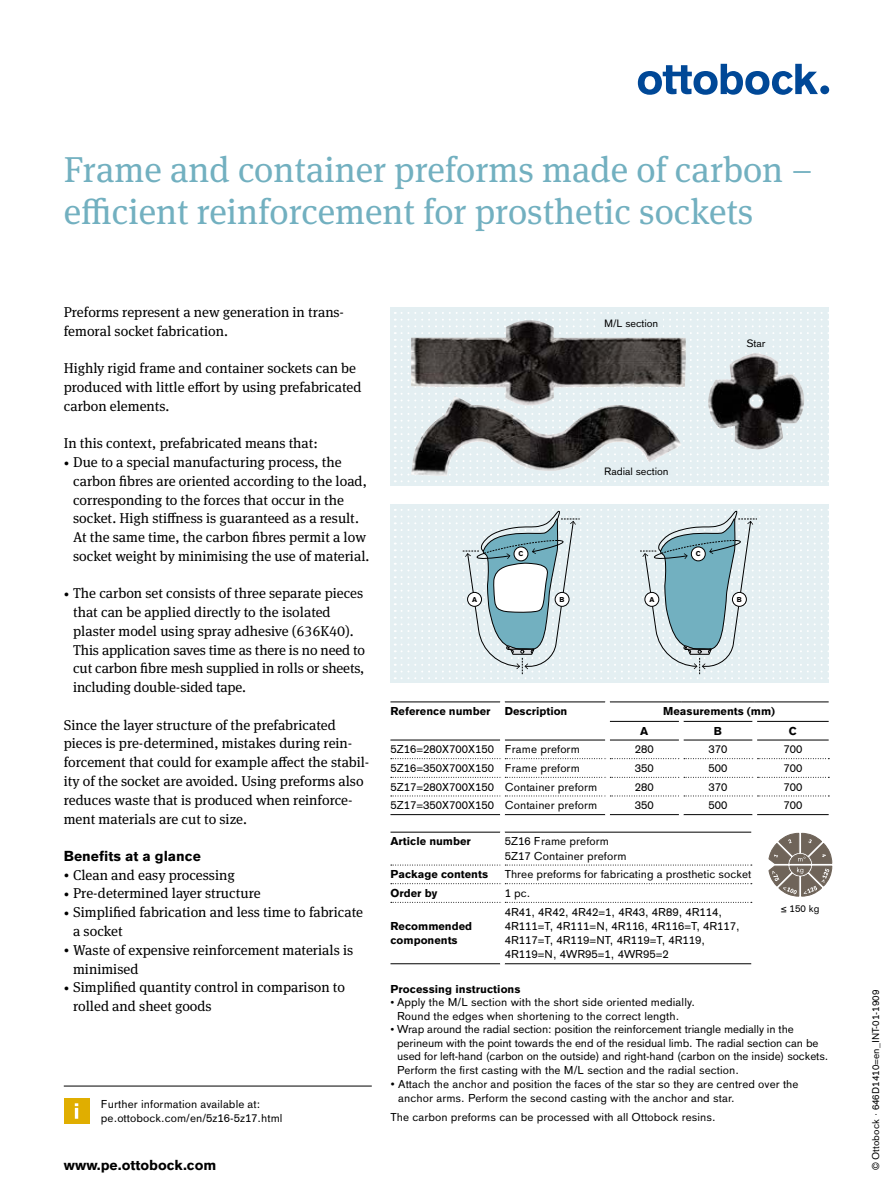
<style>
.page{position:relative;width:893px;height:1191px;background:#fff}
.page>*{position:absolute;margin:0;border:0;box-sizing:border-box;transform-origin:0 0}
.t1{font:36px/42px "OBO Serif";color:#72b0c0}
.t2{font:14.25px/18.8px "OBO Serif";color:#000}
.t3{font:700 14.25px "OBO Sans";color:#000}
.t4{font:11.25px/14.2px "OBO Sans";letter-spacing:.005em;color:#000}
.t5{font:700 11.25px/14.2px "OBO Sans";color:#000}
.t6{font:10.5px "OBO Sans";letter-spacing:-.01em;color:#000}
.t7{font:9.75px "OBO Sans";letter-spacing:.005em;color:#000}
.t8{font:700 6.9px "OBO Sans";color:#000}
.s1{font-size:10.65px}
.s2{font-weight:700;font-size:10.5px}
</style>
<div class="page">
<div style="left:390px;top:504px;width:439px;height:179px;background:#e4eff2"></div>
<div style="left:390px;top:308px;width:439px;height:178px;background:#e4eff2"></div>
<svg style="left:395px;top:312px;width:434px;height:170px"></svg>
<div style="left:820px;top:85px;width:9px;height:9px;background:#004897;border-radius:50%"></div>
<svg style="left:638px;top:64px;width:180px;height:31px"></svg>
<div style="left:64px;top:1098px;width:25px;height:25px;background:#e0ae00"></div>
<svg style="left:75px;top:1103px;width:3px;height:15px"></svg>
<svg style="left:391px;top:758px;width:438px;height:1px"></svg>
<svg style="left:391px;top:777px;width:438px;height:1px"></svg>
<svg style="left:391px;top:795px;width:438px;height:1px"></svg>
<hr style="left:390px;top:701px;width:110px;height:1px;background:#000">
<hr style="left:505px;top:701px;width:100px;height:1px;background:#000">
<hr style="left:610px;top:701px;width:71px;height:1px;background:#000">
<hr style="left:681px;top:701px;width:74px;height:1px;background:#000">
<hr style="left:755px;top:701px;width:74px;height:1px;background:#000">
<hr style="left:610px;top:721px;width:69px;height:1px;background:#000">
<hr style="left:683px;top:721px;width:70px;height:1px;background:#000">
<hr style="left:757px;top:721px;width:72px;height:1px;background:#000">
<hr style="left:390px;top:739px;width:110px;height:1px;background:#000">
<hr style="left:505px;top:739px;width:100px;height:1px;background:#000">
<hr style="left:610px;top:739px;width:69px;height:1px;background:#000">
<hr style="left:683px;top:739px;width:70px;height:1px;background:#000">
<hr style="left:757px;top:739px;width:72px;height:1px;background:#000">
<hr style="left:390px;top:814px;width:110px;height:1px;background:#000">
<hr style="left:505px;top:814px;width:100px;height:1px;background:#000">
<hr style="left:610px;top:814px;width:69px;height:1px;background:#000">
<hr style="left:683px;top:814px;width:70px;height:1px;background:#000">
<hr style="left:757px;top:814px;width:72px;height:1px;background:#000">
<div style="left:500px;top:758px;width:5px;height:19px;background:#fff"></div>
<div style="left:605px;top:758px;width:5px;height:19px;background:#fff"></div>
<hr style="left:679px;top:758px;width:4px;height:19px;background:#fff">
<hr style="left:753px;top:758px;width:4px;height:19px;background:#fff">
<div style="left:500px;top:777px;width:5px;height:19px;background:#fff"></div>
<div style="left:605px;top:777px;width:5px;height:19px;background:#fff"></div>
<hr style="left:679px;top:777px;width:4px;height:19px;background:#fff">
<hr style="left:753px;top:777px;width:4px;height:19px;background:#fff">
<hr style="left:64px;top:1085px;width:308px;height:1px;background:#000">
<hr style="left:390px;top:831px;width:110px;height:1px;background:#000">
<hr style="left:505px;top:831px;width:246px;height:1px;background:#000">
<svg style="left:391px;top:864px;width:361px;height:1px"></svg>
<svg style="left:391px;top:883px;width:361px;height:1px"></svg>
<svg style="left:391px;top:902px;width:361px;height:1px"></svg>
<hr style="left:390px;top:963px;width:110px;height:1px;background:#000">
<hr style="left:505px;top:963px;width:246px;height:1px;background:#000">
<div style="left:500px;top:831px;width:5px;height:34px;background:#fff"></div>
<div style="left:500px;top:883px;width:5px;height:19px;background:#fff"></div>
<div style="left:500px;top:902px;width:5px;height:62px;background:#fff"></div>
<svg style="left:768px;top:833px;width:64px;height:63px"></svg>
<svg style="left:395px;top:509px;width:434px;height:170px"></svg>
<div style="left:691px;top:547px;width:14px;height:14px;background:#fff;border-radius:50%"></div>
<div style="left:691px;top:546px;width:15px;height:15px;border:1px solid #000;border-radius:50%"></div>
<img style="left:411px;top:406px;width:271px;height:70px">
<img style="left:411px;top:320px;width:275px;height:86px">
<img style="left:708px;top:353px;width:96px;height:97px">
<div style="left:600px;top:314px;width:62px;height:17px;background:#e4eff2"></div>
<div style="left:742px;top:335px;width:28px;height:16px;background:#e4eff2"></div>
<div style="left:600px;top:463px;width:73px;height:16px;background:#e4eff2"></div>
<h1 class="t1" style="left:64px;top:149px;width:750px">Frame and container preforms made of carbon – efficient reinforcement for prosthetic sockets</h1>
<p class="t2" style="left:64px;top:303px;width:282px">Preforms represent a new generation in trans&shy;femoral socket fabrication.</p>
<p class="t2" style="left:64px;top:359px;width:299px">Highly rigid frame and container sockets can be produced with little effort by using prefabricated carbon elements.</p>
<p class="t2" style="left:64px;top:434px;width:256px">In this context, prefabricated means that:</p>
<p class="t2" style="left:73px;top:453px;width:298px;text-indent:-9px"><span class="s1">•</span> Due to a special manufacturing process, the carbon fibres are oriented according to the load, corresponding to the forces that occur in the socket. High stiffness is guaranteed as a result.<br>At the same time, the carbon fibres permit a low socket weight by minimising the use of material.</p>
<p class="t2" style="left:73px;top:584px;width:294px;text-indent:-9px"><span class="s1">•</span> The carbon set consists of three separate pieces that can be applied directly to the isolated plaster model using spray adhesive (636K40).<br>This application saves time as there is no need to cut carbon fibre mesh supplied in rolls or sheets, including double-sided tape.</p>
<p class="t2" style="left:64px;top:715px;width:307px">Since the layer structure of the prefabricated pieces is pre-determined, mistakes during rein&shy;forcement that could for example affect the stabil&shy;ity of the socket are avoided. Using preforms also reduces waste that is produced when reinforce&shy;ment materials are cut to size.</p>
<p class="t3" style="left:64px;top:847px;width:139px">Benefits at a glance</p>
<p class="t2" style="left:64px;top:865px;width:173px"><span class="s1">•</span> Clean and easy processing</p>
<p class="t2" style="left:64px;top:884px;width:198px"><span class="s1">•</span> Pre-determined layer structure</p>
<p class="t2" style="left:73px;top:903px;width:291px;text-indent:-9px"><span class="s1">•</span> Simplified fabrication and less time to fabricate a socket</p>
<p class="t2" style="left:73px;top:940px;width:282px;text-indent:-9px"><span class="s1">•</span> Waste of expensive reinforcement materials is minimised</p>
<p class="t2" style="left:73px;top:978px;width:273px;text-indent:-9px"><span class="s1">•</span> Simplified quantity control in comparison to rolled and sheet goods</p>
<p class="t4" style="left:101px;top:1096px;width:183px">Further information available at: pe.ottobock.com/en/5z16-5z17.html</p>
<p class="t3" style="left:64px;top:1157px;width:154px">www.pe.ottobock.com</p>
<p class="t6" style="left:604px;top:317px;width:55px">M/L section</p>
<p class="t6" style="left:746px;top:337px;width:21px">Star</p>
<p class="t8" style="left:518px;top:550px;width:6px">C</p>
<p class="t8" style="left:472px;top:595px;width:7px">A</p>
<p class="t8" style="left:560px;top:595px;width:7px">B</p>
<p class="t6" style="left:604px;top:465px;width:66px">Radial section</p>
<p class="t8" style="left:696px;top:550px;width:6px">C</p>
<p class="t8" style="left:649px;top:595px;width:7px">A</p>
<p class="t8" style="left:737px;top:595px;width:7px">B</p>
<p class="t5" style="left:390px;top:704px;width:102px">Reference number</p>
<p class="t5" style="left:505px;top:704px;width:64px">Description</p>
<p class="t5" style="left:663px;top:704px;width:113px">Measurements (mm)</p>
<p class="t5" style="left:640px;top:723px;width:10px">A</p>
<p class="t5" style="left:714px;top:723px;width:10px">B</p>
<p class="t5" style="left:789px;top:723px;width:9px">C</p>
<p class="t4" style="left:390px;top:742px;width:191px">5Z16=280X700X150 Frame preform</p>
<p class="t4" style="left:635px;top:742px;width:20px">280</p>
<p class="t4" style="left:709px;top:742px;width:20px">370</p>
<p class="t4" style="left:783px;top:742px;width:20px">700</p>
<p class="t4" style="left:390px;top:761px;width:191px">5Z16=350X700X150 Frame preform</p>
<p class="t4" style="left:635px;top:761px;width:20px">350</p>
<p class="t4" style="left:709px;top:761px;width:20px">500</p>
<p class="t4" style="left:783px;top:761px;width:20px">700</p>
<p class="t4" style="left:390px;top:779px;width:208px">5Z17=280X700X150 Container preform</p>
<p class="t4" style="left:635px;top:779px;width:20px">280</p>
<p class="t4" style="left:709px;top:779px;width:20px">370</p>
<p class="t4" style="left:783px;top:779px;width:20px">700</p>
<p class="t4" style="left:390px;top:798px;width:208px">5Z17=350X700X150 Container preform</p>
<p class="t4" style="left:635px;top:798px;width:20px">350</p>
<p class="t4" style="left:709px;top:798px;width:20px">500</p>
<p class="t4" style="left:783px;top:798px;width:20px">700</p>
<p class="t5" style="left:390px;top:834px;width:82px">Article number</p>
<p class="t4" style="left:505px;top:834px;width:123px">5Z16 Frame preform<br>5Z17 Container preform</p>
<p class="t5" style="left:390px;top:867px;width:99px">Package contents</p>
<p class="t4" style="left:505px;top:867px;width:248px">Three preforms for fabricating a prosthetic socket</p>
<p class="t5" style="left:390px;top:886px;width:48px">Order by</p>
<p class="t4" style="left:505px;top:886px;width:27px">1 pc.</p>
<p class="t5" style="left:390px;top:919px;width:83px">Recommended components</p>
<p class="t4" style="left:505px;top:904px;width:237px">4R41, 4R42, 4R42=1, 4R43, 4R89, 4R114, 4R111=T, 4R111=N, 4R116, 4R116=T, 4R117, 4R117=T, 4R119=NT, 4R119=T, 4R119, 4R119=N, 4WR95=1, 4WR95=2</p>
<p class="t7" style="left:781px;top:903px;width:40px">≤ 150 kg</p>
<p class="t5" style="left:390px;top:981px;width:132px">Processing instructions</p>
<p class="t4" style="left:397px;top:995px;width:299px;line-height:13.5px;text-indent:-7px"><span class="s2">•</span> Apply the M/L section with the short side oriented medially.<br>Round the edges when shortening to the correct length.</p>
<p class="t4" style="left:397px;top:1022px;width:433px;line-height:13.5px;text-indent:-7px"><span class="s2">•</span> Wrap around the radial section: position the reinforcement triangle medially in the perineum with the point towards the end of the residual limb. The radial section can be used for left-hand (carbon on the outside) and right-hand (carbon on the inside) sockets.<br>Perform the first casting with the M/L section and the radial section.</p>
<p class="t4" style="left:398px;top:1077px;width:402px;text-indent:-8px">• Attach the anchor and position the faces of the star so they are centred over the anchor arms. Perform the second casting with the anchor and star.</p>
<p class="t4" style="left:390px;top:1110px;width:327px">The carbon preforms can be processed with all Ottobock resins.</p>
<p class="t7" style="left:870px;top:1170px;width:182px;rotate:-90deg">© Ottobock · 646D1410=en_INT-01-1909</p>
</div>
